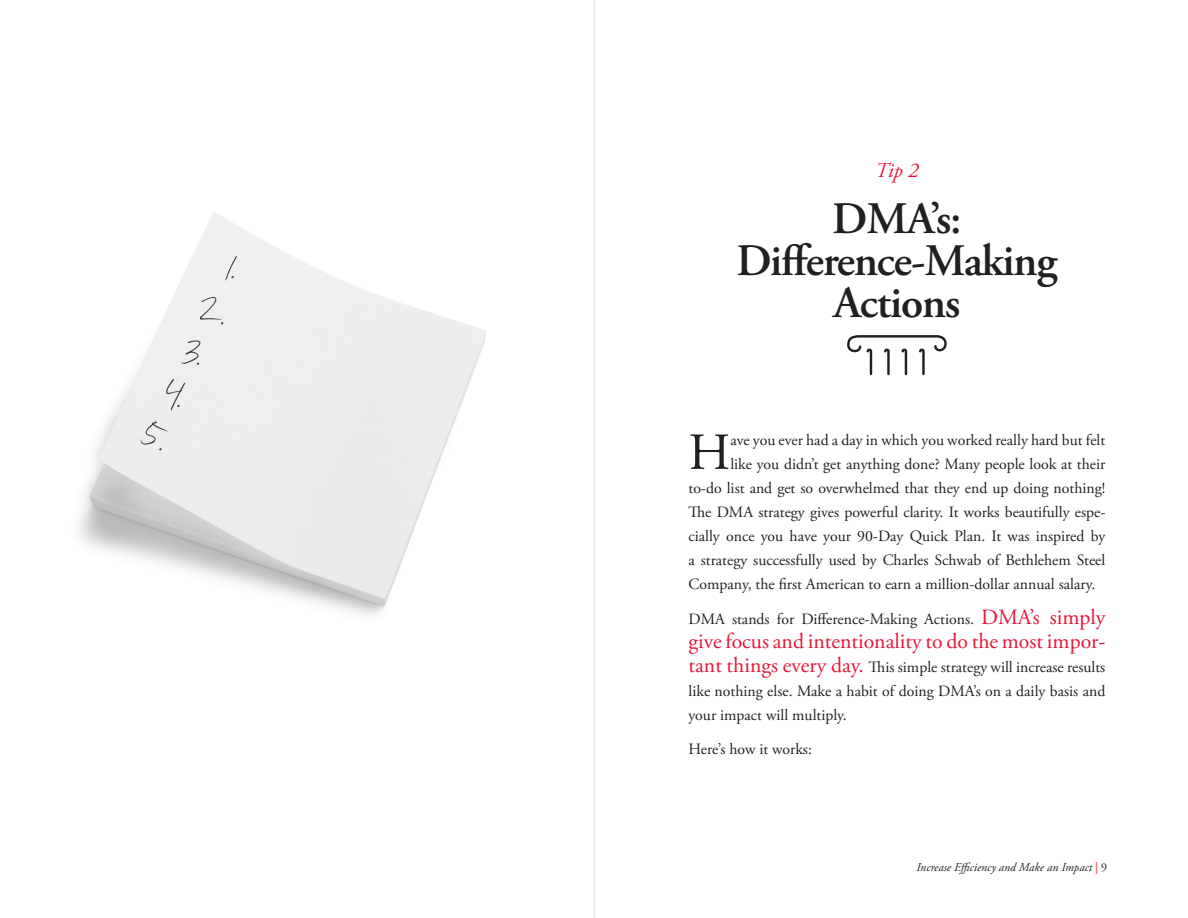
<style>
.page{position:relative;width:1188px;height:918px;background:#fff}
.page>*{position:absolute;margin:0;border:0;box-sizing:border-box;transform-origin:0 0}
.body-first{font:51.9px "Adobe Garamond Pro";color:#231f20}
.Tip{font:600 45px "Adobe Garamond Pro";letter-spacing:-.025em;color:#231f20}
.body-reg{font:21.75px "Adobe Garamond Pro";color:#e51836}
.tip{font:italic 21px "Adobe Garamond Pro";color:#e51836}
.body-first-2{font:15.75px "Adobe Garamond Pro";color:#231f20}
.body-reg-2{font:15.75px/24px "Adobe Garamond Pro";color:#231f20;text-align:justify}
.body-sm{font:italic 12px "Adobe Garamond Pro";color:#231f20}
.s1{font-size:21.75px;color:#e51836}
.s2{font-style:normal;color:#e51836}
.s3{font-style:normal}
</style>
<div class="page">
<hr style="left:593px;top:0;width:2px;height:918px;background:#e6e7e9">
<img style="left:79px;top:212px;width:407px;height:403px">
<svg style="left:847px;top:335px;width:100px;height:41px"></svg>
<p class="tip" style="left:875px;top:158px;width:45px">Tip 2</p>
<p class="Tip" style="left:832px;top:193px;width:131px">DMA’s:</p>
<p class="Tip" style="left:737px;top:235px;width:322px">Difference-Making</p>
<p class="Tip" style="left:833px;top:277px;width:129px">Actions</p>
<p class="body-first" style="left:688px;top:421px;width:43px">H</p>
<p class="body-first-2" style="left:730px;top:430px;width:376px">ave you ever had a day in which you worked really hard but felt</p>
<p class="body-first-2" style="left:730px;top:454px;width:377px">like you didn’t get anything done? Many people look at their</p>
<p class="body-first-2" style="left:688px;top:478px;width:418px">to-do list and get so overwhelmed that they end up doing nothing!</p>
<p class="body-first-2" style="left:688px;top:502px;width:418px">The DMA strategy gives powerful clarity. It works beautifully espe-</p>
<p class="body-first-2" style="left:688px;top:526px;width:418px">cially once you have your 90-Day Quick Plan. It was inspired by</p>
<p class="body-first-2" style="left:688px;top:550px;width:418px">a strategy successfully used by Charles Schwab of Bethlehem Steel</p>
<p class="body-first-2" style="left:688px;top:574px;width:408px">Company, the first American to earn a million-dollar annual salary.</p>
<p class="body-reg-2" style="left:688px;top:607px;width:418px">DMA stands for Difference-Making Actions. <span class="s1">DMA’s simply</span></p>
<p class="body-reg" style="left:688px;top:628px;width:418px">give focus and intentionality to do the most impor-</p>
<p class="body-reg-2" style="left:688px;top:655px;width:418px"><span class="s1">tant things every day.</span> This simple strategy will increase results like nothing else. Make a habit of doing DMA’s on a daily basis and your impact will multiply.</p>
<p class="body-reg-2" style="left:688px;top:738px;width:125px">Here’s how it works:</p>
<p class="body-sm" style="left:917px;top:860px;width:192px">Increase Efficiency and Make an Impact <span class="s2">|</span> <span class="s3">9</span></p>
</div>
